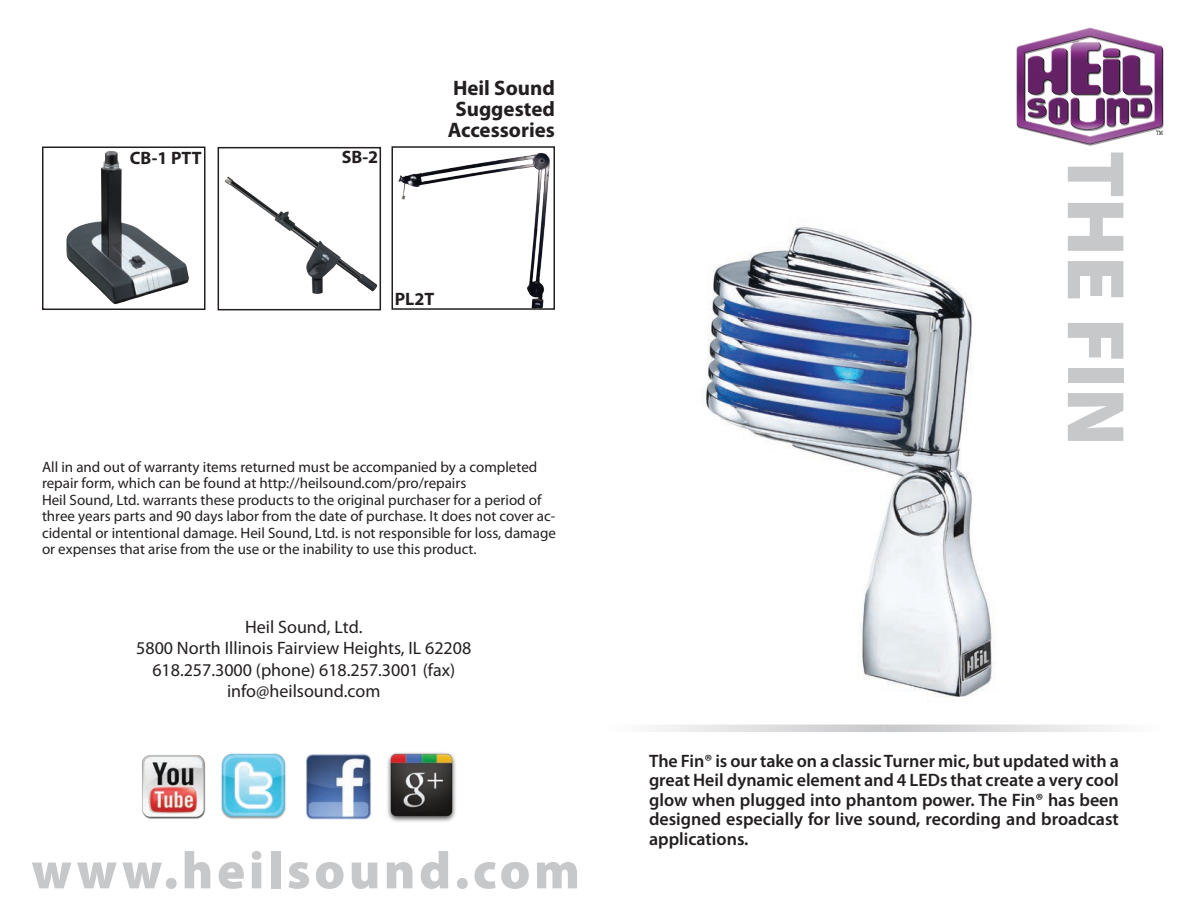
<style>
.page{position:relative;width:1188px;height:918px;background:#fff}
.page>*{position:absolute;margin:0;border:0;box-sizing:border-box;transform-origin:0 0}
.t1{font:900 82.5px "Myriad Pro";color:#c7c8ca}
.t2{font:900 52.5px "Myriad Pro";letter-spacing:.07em;color:#c7c8ca}
.t3{font:700 21px/21px "Myriad Pro";color:#231f20;text-align:center}
.t4{font:600 18px/19.5px "Myriad Pro";color:#231f20;text-align:justify}
.t5{font:18px/21.6px "Myriad Pro";color:#231f20;text-align:center}
.t6{font:700 18px "Myriad Pro";color:#231f20}
.t7{font:15px/16.5px "Myriad Pro";color:#231f20}
</style>
<div class="page">
<img style="left:1016px;top:27px;width:148px;height:119px">
<img style="left:703px;top:226px;width:293px;height:471px">
<img style="left:66px;top:151px;width:123px;height:154px">
<div style="left:42px;top:147px;width:164px;height:163px;border:2px solid #231f20"></div>
<img style="left:224px;top:176px;width:154px;height:118px">
<div style="left:218px;top:147px;width:163px;height:163px;border:2px solid #231f20"></div>
<img style="left:398px;top:152px;width:152px;height:155px">
<div style="left:392px;top:146px;width:163px;height:164px;border:2px solid #231f20"></div>
<img style="left:221px;top:753px;width:65px;height:66px">
<img style="left:142px;top:755px;width:64px;height:64px">
<img style="left:387px;top:752px;width:69px;height:70px">
<img style="left:305px;top:754px;width:66px;height:66px">
<svg style="left:656px;top:725px;width:228px;height:7px;background:#dddedf"></svg>
<svg style="left:884px;top:725px;width:230px;height:7px;background:#dddedf"></svg>
<p class="t6" style="left:130px;top:147px;width:73px">CB-1 PTT</p>
<p class="t6" style="left:342px;top:145px;width:38px">SB-2</p>
<h3 class="t3" style="left:448px;top:77px;width:109px">Heil Sound<br>Suggested<br>Accessories</h3>
<p class="t6" style="left:395px;top:288px;width:41px">PL2T</p>
<p class="t7" style="left:42px;top:458px;width:515px">All in and out of warranty items returned must be accompanied by a completed repair form, which can be found at http://heilsound.com/pro/repairs<br>Heil Sound, Ltd. warrants these products to the original purchaser for a period of three years parts and 90 days labor from the date of purchase. It does not cover ac&shy;cidental or intentional damage. Heil Sound, Ltd. is not responsible for loss, damage or expenses that arise from the use or the inability to use this product.</p>
<p class="t5" style="left:136px;top:616px;width:337px">Heil Sound, Ltd.<br>5800 North Illinois Fairview Heights, IL 62208<br>618.257.3000 (phone) 618.257.3001 (fax) info@heilsound.com</p>
<h2 class="t2" style="left:32px;top:841px;width:550px">www.heilsound.com</h2>
<h1 class="t1" style="left:1142px;top:151px;width:297px;rotate:90deg">THE FIN</h1>
<p class="t4" style="left:649px;top:751px;width:471px">The Fin® is our take on a classic Turner mic, but updated with a great Heil dynamic element and 4 LEDs that create a very cool glow when plugged into phantom power. The Fin® has been designed especially for live sound, recording and broadcast applications.</p>
</div>
